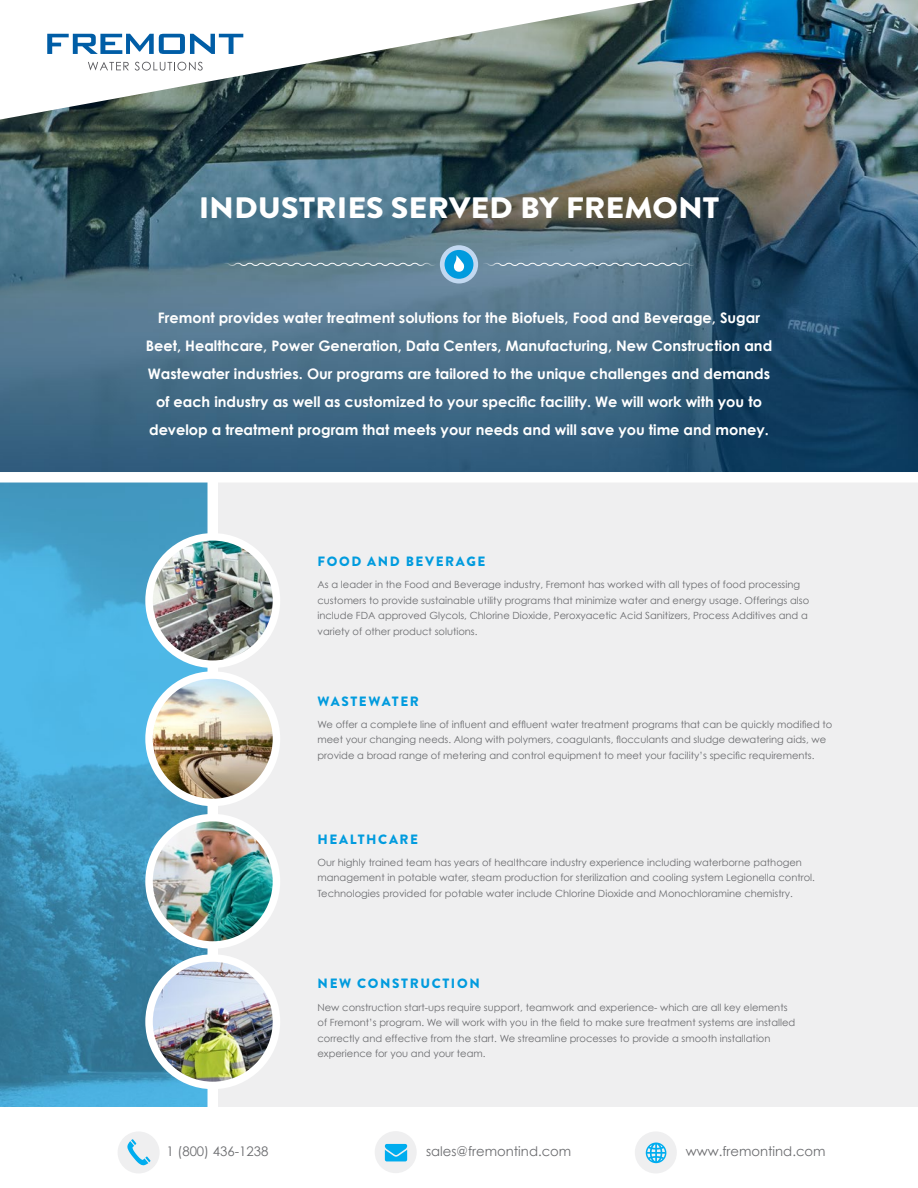
<style>
.page{position:relative;width:918px;height:1188px;background:#fff}
.page>*{position:absolute;margin:0;border:0;box-sizing:border-box;transform-origin:0 0}
.t1{font:900 29.55px "Brandon Grotesque";color:#fff;scale:1.09 1}
.t2{font:700 14.55px/27.9px "Century Gothic";color:#fff;text-align:center}
.t3{font:900 13.5px "Brandon Grotesque";letter-spacing:.12em;color:#009bde}
.t4{font:13.2px "Century Gothic";color:#6b6c6f}
.t5{font:9.9px/15.5px "Century Gothic";color:#6b6c6f}
</style>
<div class="page">
<div style="left:213px;top:477px;width:705px;height:630px;background:#efeff0"></div>
<img style="left:0;top:483px;width:208px;height:624px">
<img style="left:0;top:0;width:918px;height:472px">
<div style="left:0;top:472px;width:918px;height:11px;background:#fff"></div>
<div style="left:208px;top:477px;width:10px;height:687px;background:#fff"></div>
<svg style="left:440px;top:245px;width:38px;height:39px"></svg>
<div style="left:445px;top:250px;width:28px;height:29px;background:#009bde;border-radius:50%"></div>
<svg style="left:453px;top:255px;width:12px;height:17px"></svg>
<svg style="left:222px;top:262px;width:215px;height:5px"></svg>
<svg style="left:481px;top:262px;width:215px;height:5px"></svg>
<svg style="left:0;top:0;width:655px;height:120px"></svg>
<svg style="left:47px;top:34px;width:196px;height:20px"></svg>
<svg style="left:88px;top:62px;width:41px;height:8px"></svg>
<svg style="left:135px;top:62px;width:68px;height:9px"></svg>
<img style="left:149px;top:537px;width:127px;height:127px;border-radius:64px">
<div style="left:145px;top:533px;width:135px;height:135px;border:8px solid #fff;border-radius:50%"></div>
<img style="left:149px;top:675px;width:127px;height:127px;border-radius:64px">
<div style="left:145px;top:671px;width:135px;height:135px;border:8px solid #fff;border-radius:50%"></div>
<img style="left:149px;top:818px;width:127px;height:127px;border-radius:64px">
<div style="left:145px;top:814px;width:135px;height:135px;border:8px solid #fff;border-radius:50%"></div>
<img style="left:149px;top:958px;width:125px;height:127px">
<div style="left:145px;top:954px;width:135px;height:135px;border:8px solid #fff;border-radius:50%"></div>
<div style="left:375px;top:1131px;width:42px;height:42px;background:#efeff0;border-radius:50%"></div>
<svg style="left:385px;top:1144px;width:22px;height:17px"></svg>
<div style="left:118px;top:1131px;width:42px;height:42px;background:#efeff0;border-radius:50%"></div>
<svg style="left:127px;top:1139px;width:23px;height:26px"></svg>
<div style="left:635px;top:1131px;width:42px;height:42px;background:#efeff0;border-radius:50%"></div>
<svg style="left:646px;top:1143px;width:20px;height:20px"></svg>
<h1 class="t1" style="left:199px;top:187px;width:479px">INDUSTRIES SERVED BY FREMONT</h1>
<p class="t2" style="left:146px;top:303px;width:628px">Fremont provides water treatment solutions for the Biofuels, Food and Beverage, Sugar Beet, Healthcare, Power Generation, Data Centers, Manufacturing, New Construction and Wastewater industries. Our programs are tailored to the unique challenges and demands of each industry as well as customized to your specific facility. We will work with you to develop a treatment program that meets your needs and will save you time and money.</p>
<h3 class="t3" style="left:318px;top:552px;width:169px">FOOD AND BEVERAGE</h3>
<p class="t5" style="left:318px;top:577px;width:493px">As a leader in the Food and Beverage industry, Fremont has worked with all types of food processing customers to provide sustainable utility programs that minimize water and energy usage. Offerings also include FDA approved Glycols, Chlorine Dioxide, Peroxyacetic Acid Sanitizers, Process Additives and a variety of other product solutions.</p>
<h3 class="t3" style="left:318px;top:691px;width:103px">WASTEWATER</h3>
<p class="t5" style="left:318px;top:716px;width:516px">We offer a complete line of influent and effluent water treatment programs that can be quickly modified to meet your changing needs. Along with polymers, coagulants, flocculants and sludge dewatering aids, we provide a broad range of metering and control equipment to meet your facility’s specific requirements.</p>
<h3 class="t3" style="left:318px;top:830px;width:102px">HEALTHCARE</h3>
<p class="t5" style="left:318px;top:854px;width:499px">Our highly trained team has years of healthcare industry experience including waterborne pathogen management in potable water, steam production for sterilization and cooling system Legionella control.<br>Technologies provided for potable water include Chlorine Dioxide and Monochloramine chemistry.</p>
<h3 class="t3" style="left:318px;top:974px;width:164px">NEW CONSTRUCTION</h3>
<p class="t5" style="left:318px;top:999px;width:479px">New construction start-ups require support, teamwork and experience- which are all key elements of Fremont’s program. We will work with you in the field to make sure treatment systems are installed correctly and effective from the start. We streamline processes to provide a smooth installation experience for you and your team.</p>
<h3 class="t4" style="left:166px;top:1144px;width:103px">1 (800) 436-1238</h3>
<h3 class="t4" style="left:426px;top:1144px;width:147px">sales@fremontind.com</h3>
<h3 class="t4" style="left:686px;top:1144px;width:141px">www.fremontind.com</h3>
</div>
